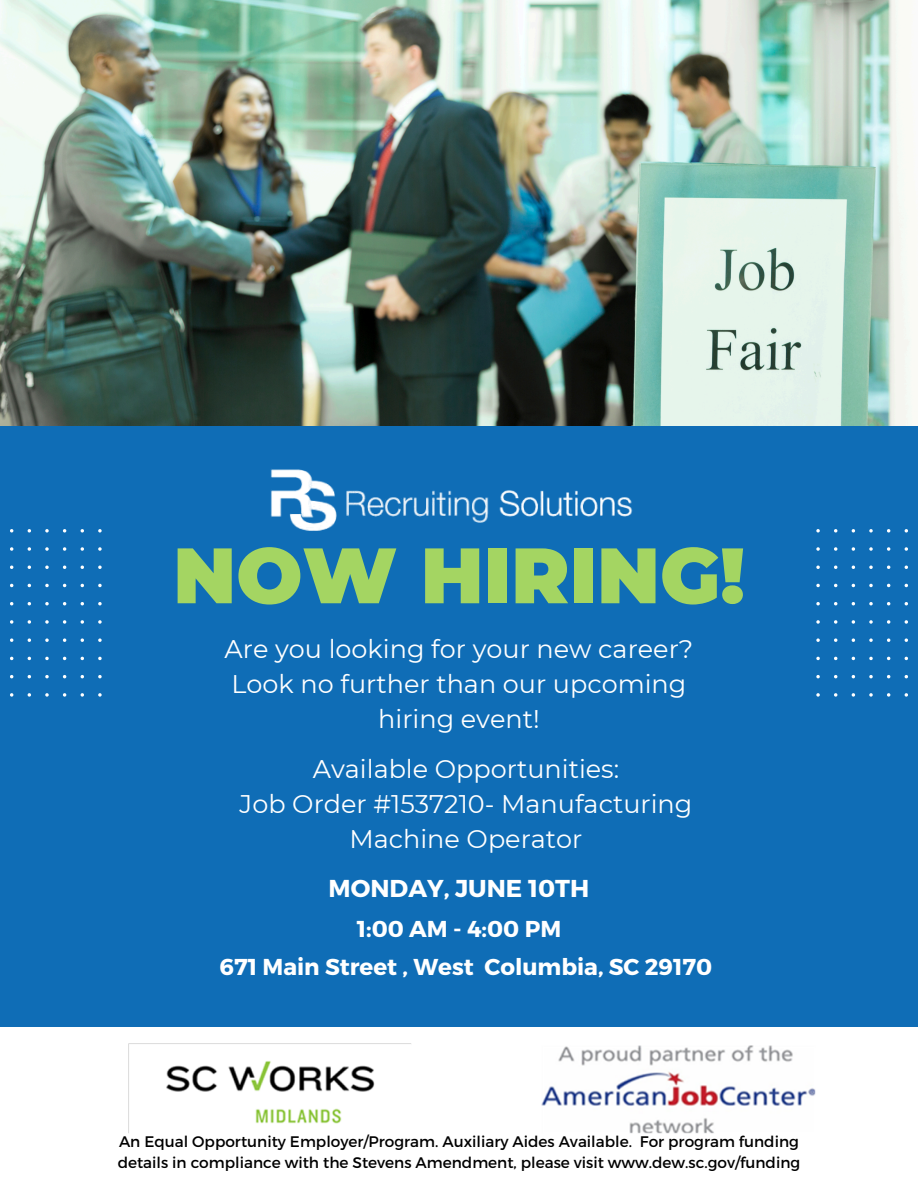
<style>
.page{position:relative;width:918px;height:1188px;background:#0f6db6}
.page>*{position:absolute;margin:0;border:0;box-sizing:border-box;transform-origin:0 0}
.t1{font:900 78.45px "Montserrat";color:#a4d562}
.t2{font:25.5px/34.8px "Montserrat";color:#fff;text-align:center}
.t3{font:700 24.45px "Montserrat";color:#fff}
.t4{font:700 22.95px "Montserrat";color:#fff}
.t5{font:15.3px/21px "Montserrat";color:#000}
</style>
<div class="page">
<img style="left:0;top:0;width:918px;height:425px">
<div style="left:0;top:1028px;width:918px;height:160px;background:#fff"></div>
<svg style="left:10px;top:529px;width:92px;height:168px"></svg>
<svg style="left:816px;top:529px;width:92px;height:168px"></svg>
<img style="left:128px;top:1044px;width:247px;height:89px">
<img style="left:541px;top:1046px;width:275px;height:87px">
<img style="left:270px;top:469px;width:363px;height:62px">
<h4 class="t1" style="left:173px;top:527px;width:573px">NOW HIRING!</h4>
<p class="t2" style="left:225px;top:632px;width:470px">Are you looking for your new career?<br>Look no further than our upcoming hiring event!</p>
<h4 class="t2" style="left:240px;top:751px;width:454px">Available Opportunities:<br>Job Order #1537210- Manufacturing<br>Machine Operator</h4>
<h2 class="t3" style="left:329px;top:873px;width:262px">MONDAY, JUNE 10TH</h2>
<h2 class="t4" style="left:357px;top:914px;width:206px">1:00 AM - 4:00 PM</h2>
<h3 class="t4" style="left:220px;top:952px;width:494px">671 Main Street , West Columbia, SC 29170</h3>
<p class="t5" style="left:118px;top:1130px;width:684px">An Equal Opportunity Employer/Program. Auxiliary Aides Available. For program funding details in compliance with the Stevens Amendment, please visit www.dew.sc.gov/funding</p>
</div>
